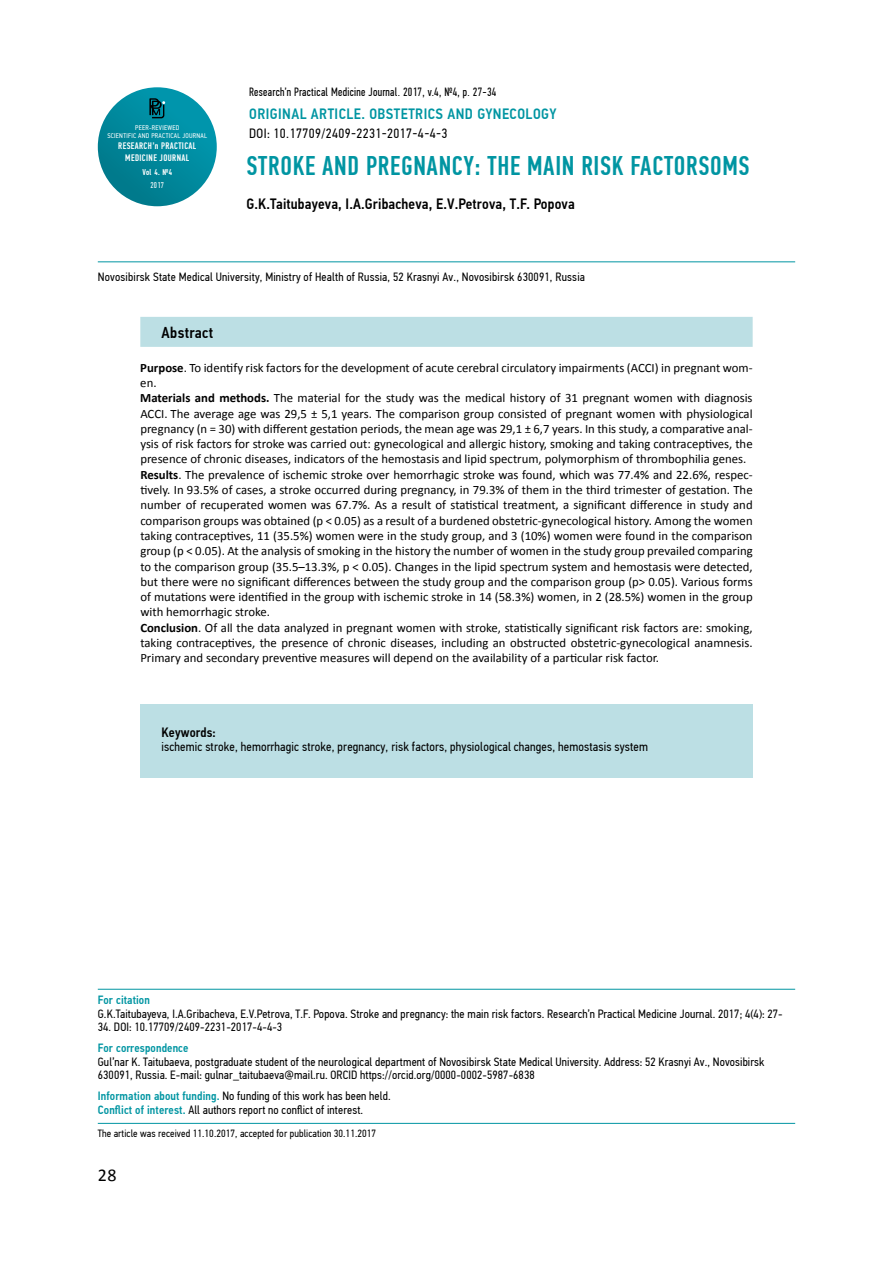
<style>
.page{position:relative;width:893px;height:1263px;background:#fff}
.page>*{position:absolute;margin:0;border:0;box-sizing:border-box;transform-origin:0 0}
.t1{font:500 27px "PF Din Text Comp Pro";letter-spacing:.025em;color:#0095a2}
.t2{font:18px "Calibri";color:#000}
.t3{font:500 15.75px "PF Din Text Cond Pro";letter-spacing:.025em;color:#000}
.t4{font:500 15px "PF Din Text Cond Pro";letter-spacing:.01em;color:#000}
.t5{font:500 15px "PF Din Text Cond Pro";letter-spacing:.03em;color:#0095a2}
.t6{font:13.5px "PF Din Text Cond Pro";letter-spacing:.03em;color:#000}
.t7{font:500 13.5px "PF Din Text Cond Pro";letter-spacing:.01em;color:#000}
.t8{font:12.75px/15.3px "Calibri";color:#000}
.t9{font:12.75px "PF Din Text Cond Pro";letter-spacing:.01em;color:#000}
.t10{font:12px/13.5px "PF Din Text Cond Pro";letter-spacing:.01em;color:#000}
.t11{font:12px "PF Din Text Comp Pro";letter-spacing:.025em;color:#000}
.t12{font:500 12px "PF Din Text Cond Pro";letter-spacing:.01em;color:#0095a2}
.t13{font:10.5px "PF Din Text Cond Pro";letter-spacing:.01em;color:#000}
.t14{font:500 9.45px/11.2px "PF Din Text Comp Pro";letter-spacing:.04em;color:#fff;text-align:center}
.t15{font:500 8.4px "PF Din Text Comp Pro";color:#fff}
.t16{font:8.4px "PF Din Text Comp Pro";color:#fff}
.t17{font:6.75px/8.1px "PF Din Text Cond Pro";letter-spacing:.04em;color:#fff;text-align:center}
.s1{font-weight:700}
.s2{font-weight:500;color:#0095a2}
</style>
<div class="page">
<div style="left:98px;top:87px;width:119px;height:119px;background:linear-gradient(to bottom,#0598ae,#007c8e);border-radius:59px"></div>
<svg style="left:149px;top:98px;width:16px;height:20px"></svg>
<hr style="left:98px;top:989px;width:697px;height:1px;background:#0095a2">
<hr style="left:98px;top:1123px;width:697px;height:1px;background:#0095a2">
<hr style="left:98px;top:262px;width:697px;height:1px;background:#0095a2">
<div style="left:140px;top:317px;width:613px;height:30px;background:#bcdfe4"></div>
<div style="left:140px;top:704px;width:613px;height:73px;background:#bcdfe4"></div>
<p class="t17" style="left:107px;top:124px;width:101px">PEER-REVIEWED<br>SCIENTIFIC AND PRACTICAL JOURNAL</p>
<p class="t14" style="left:118px;top:141px;width:80px">RESEARCH’n PRACTICAL<br>MEDICINE JOURNAL</p>
<p class="t15" style="left:142px;top:167px;width:31px">Vol 4. №4</p>
<p class="t16" style="left:150px;top:180px;width:15px">2017</p>
<p class="t11" style="left:249px;top:85px;width:249px">Research’n Practical Medicine Journal. 2017, v.4, №4, p. 27-34</p>
<p class="t5" style="left:249px;top:105px;width:309px">ORIGINAL ARTICLE. OBSTETRICS AND GYNECOLOGY</p>
<p class="t6" style="left:249px;top:126px;width:200px">DOI: 10.17709/2409-2231-2017-4-4-3</p>
<h1 class="t1" style="left:247px;top:150px;width:505px">STROKE AND PREGNANCY: THE MAIN RISK FACTORSOMS</h1>
<p class="t4" style="left:247px;top:195px;width:330px">G.K.Taitubayeva, I.A.Gribacheva, E.V.Petrova, Т.F. Popova</p>
<p class="t10" style="left:98px;top:270px;width:489px">Novosibirsk State Medical University, Ministry of Health of Russia, 52 Krasnyi Av., Novosibirsk 630091, Russia</p>
<p class="t3" style="left:162px;top:323px;width:53px">Abstract</p>
<p class="t8" style="left:140px;top:359px;width:614px"><span class="s1">Purpose</span>. To identify risk factors for the development of acute cerebral circulatory impairments (ACCI) in pregnant wom&shy;en.<br><span class="s1">Materials and methods.</span> The material for the study was the medical history of 31 pregnant women with diagnosis ACCI. The average age was 29,5 ± 5,1 years. The comparison group consisted of pregnant women with physiological pregnancy (n = 30) with different gestation periods, the mean age was 29,1 ± 6,7 years. In this study, a comparative anal&shy;ysis of risk factors for stroke was carried out: gynecological and allergic history, smoking and taking contraceptives, the presence of chronic diseases, indicators of the hemostasis and lipid spectrum, polymorphism of thrombophilia genes.<br><span class="s1">Results</span>. The prevalence of ischemic stroke over hemorrhagic stroke was found, which was 77.4% and 22.6%, respec&shy;tively. In 93.5% of cases, a stroke occurred during pregnancy, in 79.3% of them in the third trimester of gestation. The number of recuperated women was 67.7%. As a result of statistical treatment, a significant difference in study and comparison groups was obtained (p &lt; 0.05) as a result of a burdened obstetric-gynecological history. Among the women taking contraceptives, 11 (35.5%) women were in the study group, and 3 (10%) women were found in the comparison group (p &lt; 0.05). At the analysis of smoking in the history the number of women in the study group prevailed comparing to the comparison group (35.5–13.3%, p &lt; 0.05). Changes in the lipid spectrum system and hemostasis were detected, but there were no significant differences between the study group and the comparison group (p&gt; 0.05). Various forms of mutations were identified in the group with ischemic stroke in 14 (58.3%) women, in 2 (28.5%) women in the group with hemorrhagic stroke.<br><span class="s1">Conclusion</span>. Of all the data analyzed in pregnant women with stroke, statistically significant risk factors are: smoking, taking contraceptives, the presence of chronic diseases, including an obstructed obstetric-gynecological anamnesis.<br>Primary and secondary preventive measures will depend on the availability of a particular risk factor.</p>
<p class="t7" style="left:162px;top:724px;width:56px">Keywords:</p>
<p class="t9" style="left:162px;top:739px;width:488px">ischemic stroke, hemorrhagic stroke, pregnancy, risk factors, physiological changes, hemostasis system</p>
<p class="t12" style="left:98px;top:993px;width:54px">For citation</p>
<p class="t10" style="left:98px;top:1007px;width:686px">G.K.Taitubayeva, I.A.Gribacheva, E.V.Petrova, Т.F. Popova. Stroke and pregnancy: the main risk factors. Research’n Practical Medicine Journal. 2017; 4(4): 27-</p>
<p class="t10" style="left:98px;top:1020px;width:186px">34. DOI: 10.17709/2409-2231-2017-4-4-3</p>
<p class="t12" style="left:98px;top:1041px;width:92px">For correspondence</p>
<p class="t10" style="left:98px;top:1055px;width:668px">Gul’nar K. Taitubaeva, postgraduate student of the neurological department of Novosibirsk State Medical University. Address: 52 Krasnyi Av., Novosibirsk<br>630091, Russia. E-mail: gulnar_taitubaeva@mail.ru. ORCID https://orcid.org/0000-0002-5987-6838</p>
<p class="t10" style="left:98px;top:1089px;width:294px"><span class="s2">Information about funding.</span> No funding of this work has been held.<br><span class="s2">Conflict of interest.</span> All authors report no conflict of interest.</p>
<p class="t13" style="left:98px;top:1127px;width:280px">The article was received 11.10.2017, accepted for publication 30.11.2017</p>
<h2 class="t2" style="left:98px;top:1164px;width:20px">28</h2>
</div>
